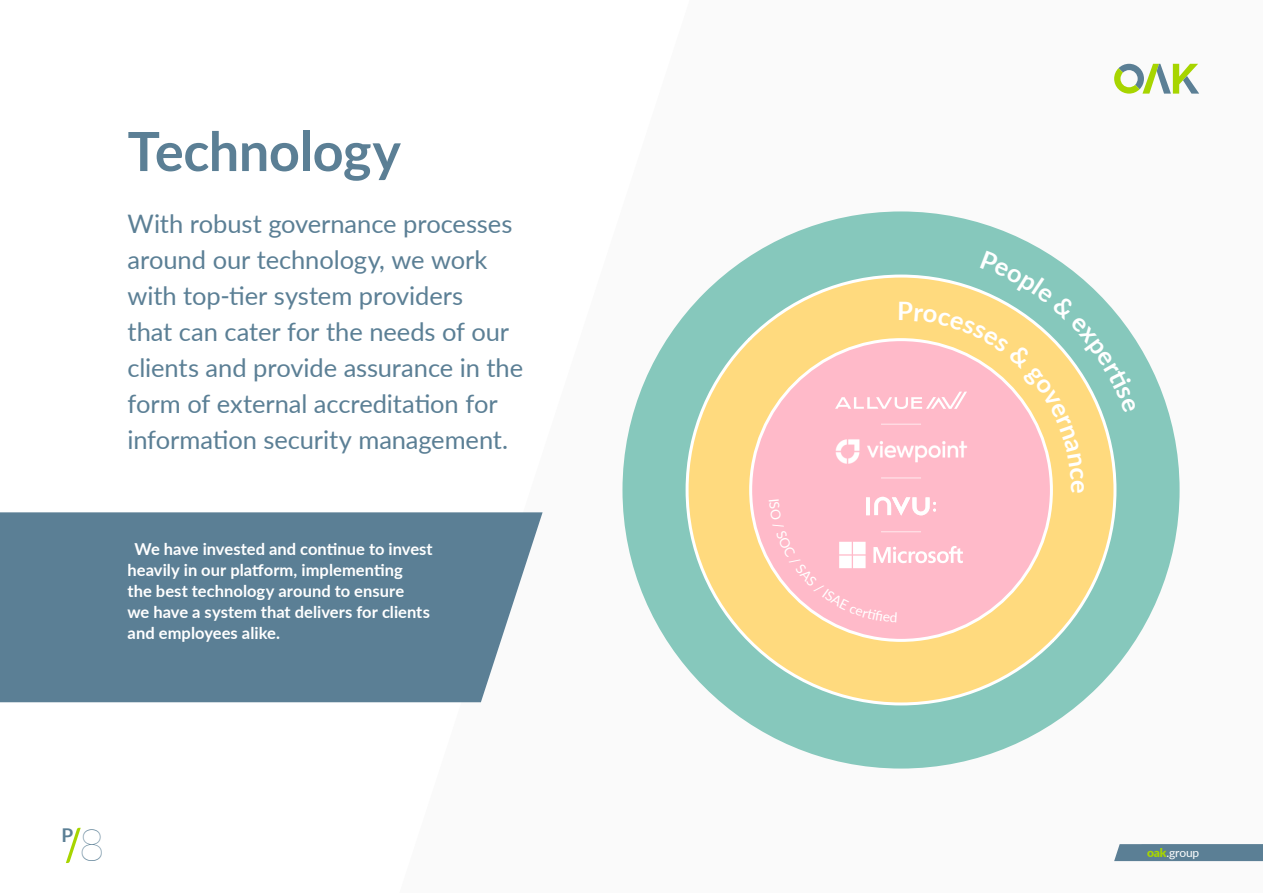
<style>
.page{position:relative;width:1263px;height:893px;background:#fff}
.page>*{position:absolute;margin:0;border:0;box-sizing:border-box;transform-origin:0 0}
.Oak_Header{font:700 54px "Lato";letter-spacing:-.005em;color:#5b7f95}
.t1{font:100 45.15px "Lato";color:#5b7f95}
.Oak_Intro{font:25.5px/36px "Lato";letter-spacing:-.005em;color:#5b7f95}
.t2{font:700 19.05px "Lato";color:#5b7f95}
.Oak_Quote{font:700 16.5px/21px "Lato";letter-spacing:.005em;color:#fff}
.t3{font:12px "Lato";letter-spacing:-.015em;color:#fff}
.s1{color:#5b7f95}
.s2{font-weight:900;color:#a7d500}
</style>
<div class="page">
<svg style="left:66px;top:828px;width:15px;height:35px"></svg>
<svg style="left:1114px;top:64px;width:85px;height:30px"></svg>
<svg style="left:622px;top:211px;width:557px;height:557px"></svg>
<svg style="left:684px;top:273px;width:434px;height:434px;background:#ced5a1"></svg>
<div style="left:751px;top:340px;width:300px;height:300px;background:#ffbac9;border-radius:50%"></div>
<div style="left:0;top:512px;width:543px;height:190px;background:#5b7f95"></div>
<svg style="left:1114px;top:844px;width:149px;height:17px;background:#5f8297"></svg>
<svg style="left:769px;top:250px;width:367px;height:373px"></svg>
<p class="Oak_Header" style="left:128px;top:112px;width:275px">Technology</p>
<p class="Oak_Intro" style="left:128px;top:204px;width:397px">With robust governance processes around our technology, we work with top-tier system providers<br>that can cater for the needs of our clients and provide assurance in the form of external accreditation for information security management.</p>
<p class="Oak_Quote" style="left:128px;top:538px;width:307px"><span class="s1">“</span>We have invested and continue to invest heavily in our platform, implementing<br>the best technology around to ensure<br>we have a system that delivers for clients and employees alike.<span class="s1">”</span></p>
<p class="t2" style="left:62px;top:820px;width:13px">P</p>
<h2 class="t1" style="left:79px;top:814px;width:28px">8</h2>
<p class="t3" style="left:1147px;top:844px;width:54px"><span class="s2">oak</span>.group</p>
</div>
